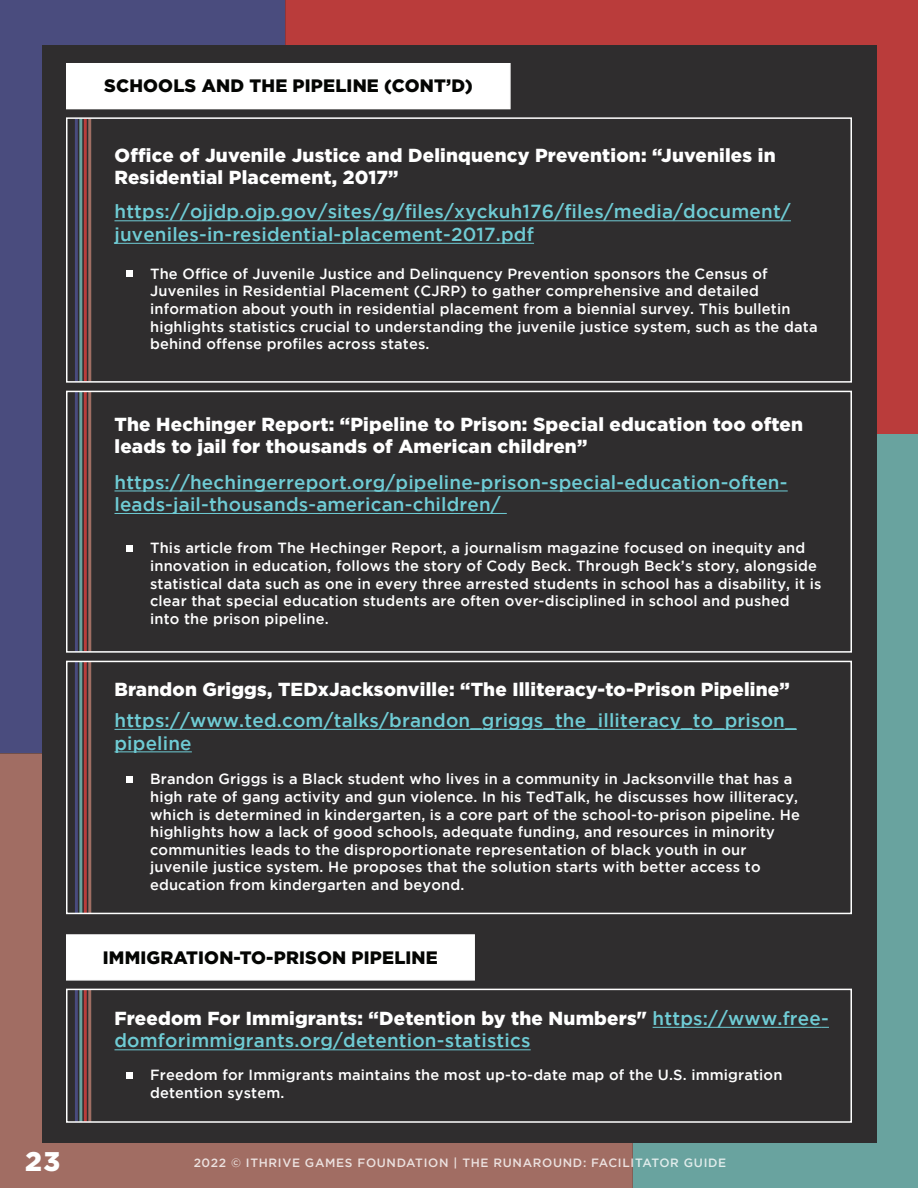
<style>
.page{position:relative;width:918px;height:1188px;background:#fff}
.page>*{position:absolute;margin:0;border:0;box-sizing:border-box;transform-origin:0 0}
.t1{font:900 27px "Gotham";color:#fff}
.t2{font:500 18.9px/22.5px "Gotham";letter-spacing:.01em;color:#6fccd5}
.t3{font:900 18.9px/22px "Gotham";letter-spacing:.01em;color:#fff}
.t4{font:900 18px "Gotham";letter-spacing:.01em;color:#040503}
.t5{font:500 14.7px/17.7px "Gotham";letter-spacing:.01em;color:#fff}
.t6{font:500 12px "Gotham";letter-spacing:.055em;color:#fff}
.s1{font-weight:900;color:#fff}
</style>
<div class="page">
<div style="left:0;top:0;width:285px;height:753px;background:#4a4c7e"></div>
<div style="left:285px;top:0;width:633px;height:435px;background:#ba3c3b"></div>
<div style="left:633px;top:435px;width:285px;height:753px;background:#69a39f"></div>
<div style="left:0;top:753px;width:633px;height:435px;background:#a16d63"></div>
<div style="left:42px;top:45px;width:834px;height:1098px;background:#2f2d2e"></div>
<div style="left:66px;top:63px;width:445px;height:46px;background:#fff"></div>
<hr style="left:114px;top:221px;width:677px;height:1px;background:#6fccd5">
<hr style="left:114px;top:243px;width:420px;height:1px;background:#6fccd5">
<div style="left:126px;top:271px;width:7px;height:6px;background:#fff"></div>
<hr style="left:84px;top:119px;width:3px;height:262px;background:#ba3d3c">
<hr style="left:79px;top:119px;width:3px;height:262px;background:#69a29e">
<hr style="left:75px;top:119px;width:3px;height:262px;background:#494b7e">
<hr style="left:88px;top:119px;width:3px;height:262px;background:#9f6e63">
<div style="left:66px;top:117px;width:786px;height:266px;border:2px solid #fff"></div>
<hr style="left:84px;top:392px;width:3px;height:260px;background:#ba3d3c">
<hr style="left:79px;top:392px;width:3px;height:260px;background:#69a29e">
<hr style="left:75px;top:392px;width:3px;height:260px;background:#494b7e">
<hr style="left:88px;top:392px;width:3px;height:260px;background:#9f6e63">
<div style="left:66px;top:391px;width:786px;height:262px;border:2px solid #fff"></div>
<hr style="left:114px;top:491px;width:674px;height:1px;background:#6fccd5">
<hr style="left:114px;top:513px;width:393px;height:1px;background:#6fccd5">
<div style="left:126px;top:545px;width:7px;height:7px;background:#fff"></div>
<hr style="left:84px;top:661px;width:3px;height:252px;background:#ba3d3c">
<hr style="left:79px;top:661px;width:3px;height:252px;background:#69a29e">
<hr style="left:75px;top:661px;width:3px;height:252px;background:#494b7e">
<hr style="left:88px;top:661px;width:3px;height:252px;background:#9f6e63">
<div style="left:66px;top:661px;width:786px;height:253px;border:2px solid #fff"></div>
<hr style="left:114px;top:729px;width:683px;height:1px;background:#6fccd5">
<hr style="left:114px;top:752px;width:78px;height:1px;background:#6fccd5">
<div style="left:126px;top:776px;width:7px;height:7px;background:#fff"></div>
<div style="left:66px;top:934px;width:409px;height:47px;background:#fff;border:2px solid #fff"></div>
<hr style="left:653px;top:1027px;width:168px;height:1px;background:#6fccd5">
<hr style="left:114px;top:1050px;width:417px;height:1px;background:#6fccd5">
<div style="left:126px;top:1072px;width:7px;height:7px;background:#fff"></div>
<hr style="left:84px;top:990px;width:3px;height:132px;background:#ba3d3c">
<hr style="left:79px;top:990px;width:3px;height:132px;background:#69a29e">
<hr style="left:75px;top:990px;width:3px;height:132px;background:#494b7e">
<hr style="left:88px;top:990px;width:3px;height:132px;background:#9f6e63">
<div style="left:66px;top:989px;width:786px;height:134px;border:2px solid #fff"></div>
<p class="t4" style="left:104px;top:75px;width:370px">SCHOOLS AND THE PIPELINE (CONT’D)</p>
<p class="t3" style="left:114px;top:144px;width:663px">Office of Juvenile Justice and Delinquency Prevention: “Juveniles in<br>Residential Placement, 2017”</p>
<p class="t2" style="left:114px;top:200px;width:678px">https://ojjdp.ojp.gov/sites/g/files/xyckuh176/files/media/document/ juveniles-in-residential-placement-2017.pdf</p>
<p class="t5" style="left:150px;top:264px;width:669px">The Office of Juvenile Justice and Delinquency Prevention sponsors the Census of Juveniles in Residential Placement (CJRP) to gather comprehensive and detailed information about youth in residential placement from a biennial survey. This bulletin highlights statistics crucial to understanding the juvenile justice system, such as the data behind offense profiles across states.</p>
<p class="t3" style="left:114px;top:413px;width:690px">The Hechinger Report: “Pipeline to Prison: Special education too often leads to jail for thousands of American children”</p>
<p class="t2" style="left:114px;top:470px;width:675px">https://hechingerreport.org/pipeline-prison-special-education-often&shy;leads-jail-thousands-american-children/</p>
<p class="t5" style="left:150px;top:539px;width:673px">This article from The Hechinger Report, a journalism magazine focused on inequity and innovation in education, follows the story of Cody Beck. Through Beck’s story, alongside statistical data such as one in every three arrested students in school has a disability, it is clear that special education students are often over-disciplined in school and pushed into the prison pipeline.</p>
<p class="t3" style="left:114px;top:678px;width:677px">Brandon Griggs, TEDxJacksonville: “The Illiteracy-to-Prison Pipeline”</p>
<p class="t2" style="left:114px;top:709px;width:684px">https://www.ted.com/talks/brandon_griggs_the_illiteracy_to_prison_ pipeline</p>
<p class="t5" style="left:150px;top:770px;width:651px">Brandon Griggs is a Black student who lives in a community in Jacksonville that has a high rate of gang activity and gun violence. In his TedTalk, he discusses how illiteracy, which is determined in kindergarten, is a core part of the school-to-prison pipeline. He highlights how a lack of good schools, adequate funding, and resources in minority communities leads to the disproportionate representation of black youth in our juvenile justice system. He proposes that the solution starts with better access to education from kindergarten and beyond.</p>
<p class="t4" style="left:103px;top:947px;width:337px">IMMIGRATION-TO-PRISON PIPELINE</p>
<p class="t2" style="left:114px;top:1007px;width:716px"><span class="s1">Freedom For Immigrants: “Detention by the Numbers"</span> https://www.free&shy;domforimmigrants.org/detention-statistics</p>
<p class="t5" style="left:150px;top:1066px;width:634px">Freedom for Immigrants maintains the most up-to-date map of the U.S. immigration detention system.</p>
<h1 class="t1" style="left:25px;top:1145px;width:37px">23</h1>
<p class="t6" style="left:193px;top:1156px;width:534px">2022 © ITHRIVE GAMES FOUNDATION | THE RUNAROUND: FACILITATOR GUIDE</p>
</div>
